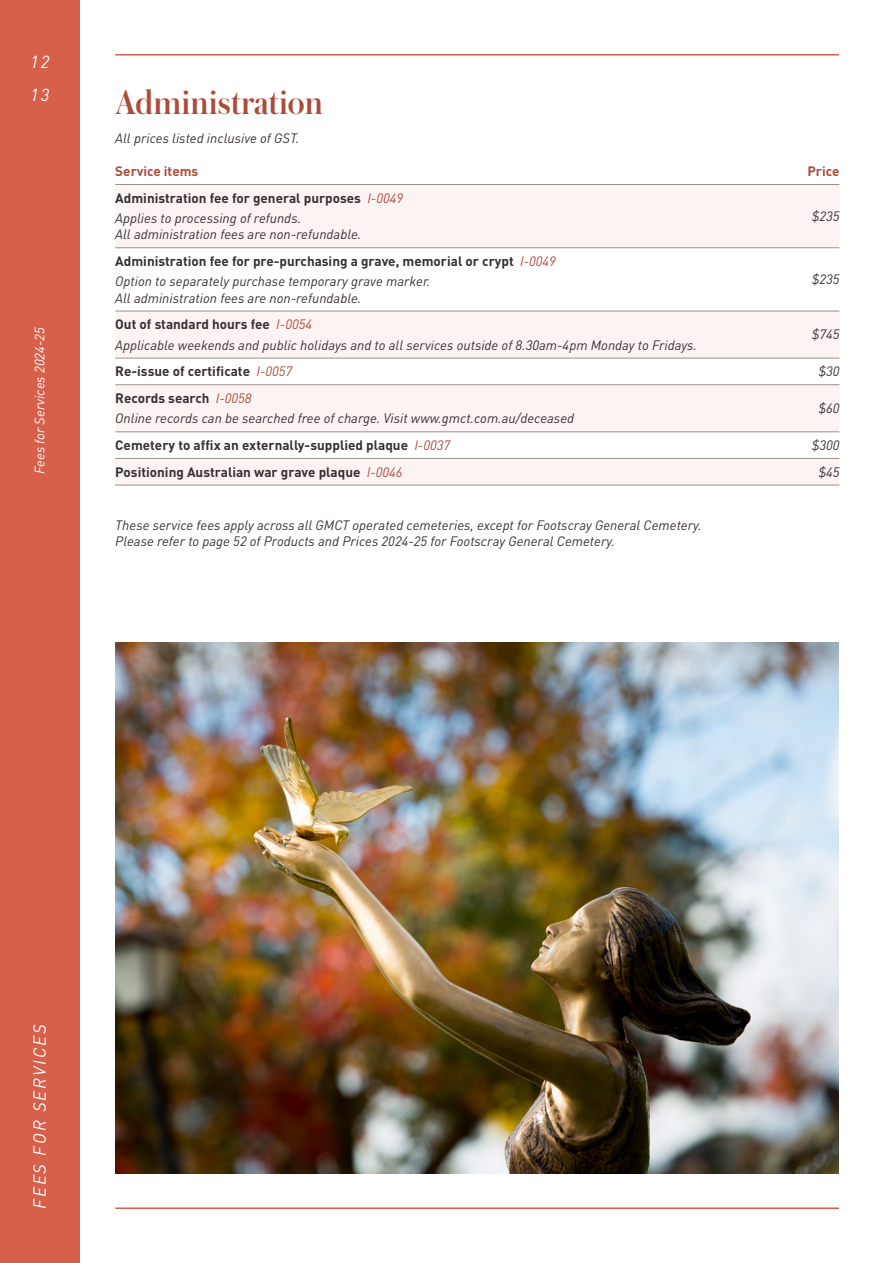
<style>
.page{position:relative;width:893px;height:1263px;background:#fff}
.page>*{position:absolute;margin:0;border:0;box-sizing:border-box;transform-origin:0 0}
.t1{font:500 36px "Austin";color:#ab4b39}
.t2{font:italic 17.25px/33.8px "DIN";letter-spacing:.12em;color:#fff}
.Table_L_A_regular_text{font:italic 13.5px/16.2px "DIN";color:#362f34}
.Table_L_A_regular_text-2{font:700 13.5px "DIN";color:#362f34}
.t3{font:italic 13.5px "DIN";color:#fff}
.Table_L_A_regular_text-3{font:700 13.5px "DIN";color:#ab4b39}
.s1{font-weight:400;font-style:italic;color:#ab4b39}
</style>
<div class="page">
<div style="left:0;top:0;width:80px;height:1263px;background:#d6604a"></div>
<hr style="left:115px;top:54px;width:724px;height:2px;background:#d6604a">
<hr style="left:115px;top:1207px;width:724px;height:2px;background:#d6604a">
<div style="left:115px;top:185px;width:724px;height:300px;background:#fcf4f2"></div>
<svg style="left:115px;top:248px;width:724px;height:210px"></svg>
<hr style="left:780px;top:184px;width:59px;height:1px;background:#96928c">
<hr style="left:780px;top:247px;width:59px;height:1px;background:#96928c">
<hr style="left:780px;top:311px;width:59px;height:1px;background:#96928c">
<hr style="left:780px;top:358px;width:59px;height:1px;background:#96928c">
<hr style="left:780px;top:384px;width:59px;height:1px;background:#96928c">
<hr style="left:780px;top:432px;width:59px;height:1px;background:#96928c">
<hr style="left:780px;top:458px;width:59px;height:1px;background:#96928c">
<hr style="left:780px;top:485px;width:59px;height:1px;background:#96928c">
<hr style="left:115px;top:184px;width:469px;height:1px;background:#96928c">
<hr style="left:584px;top:184px;width:196px;height:1px;background:#96928c">
<hr style="left:115px;top:311px;width:469px;height:1px;background:#96928c">
<hr style="left:584px;top:311px;width:196px;height:1px;background:#96928c">
<hr style="left:115px;top:384px;width:469px;height:1px;background:#96928c">
<hr style="left:584px;top:384px;width:196px;height:1px;background:#96928c">
<hr style="left:115px;top:458px;width:469px;height:1px;background:#96928c">
<hr style="left:584px;top:458px;width:196px;height:1px;background:#96928c">
<hr style="left:115px;top:247px;width:469px;height:1px;background:#96928c">
<hr style="left:584px;top:247px;width:196px;height:1px;background:#96928c">
<hr style="left:115px;top:358px;width:469px;height:1px;background:#96928c">
<hr style="left:584px;top:358px;width:196px;height:1px;background:#96928c">
<hr style="left:115px;top:432px;width:469px;height:1px;background:#96928c">
<hr style="left:584px;top:432px;width:196px;height:1px;background:#96928c">
<hr style="left:115px;top:485px;width:469px;height:1px;background:#96928c">
<hr style="left:584px;top:485px;width:196px;height:1px;background:#96928c">
<img style="left:115px;top:642px;width:724px;height:532px">
<p class="t2" style="left:30px;top:44px;width:21px">12<br>13</p>
<p class="t3" style="left:31px;top:474px;width:149px;rotate:-90deg">Fees for Services 2024-25</p>
<p class="t1" style="left:115px;top:77px;width:209px">Administration</p>
<p class="Table_L_A_regular_text" style="left:115px;top:129px;width:186px">All prices listed inclusive of GST.</p>
<p class="Table_L_A_regular_text-3" style="left:115px;top:162px;width:85px">Service items</p>
<p class="Table_L_A_regular_text-3" style="left:807px;top:162px;width:33px">Price</p>
<p class="Table_L_A_regular_text-2" style="left:115px;top:189px;width:289px">Administration fee for general purposes <span class="s1">I-0049</span></p>
<p class="Table_L_A_regular_text" style="left:115px;top:210px;width:248px">Applies to processing of refunds.<br>All administration fees are non-refundable.</p>
<p class="Table_L_A_regular_text" style="left:812px;top:208px;width:29px">$235</p>
<p class="Table_L_A_regular_text-2" style="left:115px;top:252px;width:442px">Administration fee for pre-purchasing a grave, memorial or crypt <span class="s1">I-0049</span></p>
<p class="Table_L_A_regular_text" style="left:115px;top:273px;width:317px">Option to separately purchase temporary grave marker.<br>All administration fees are non-refundable.</p>
<p class="Table_L_A_regular_text" style="left:812px;top:271px;width:29px">$235</p>
<p class="Table_L_A_regular_text-2" style="left:115px;top:315px;width:198px">Out of standard hours fee <span class="s1">I-0054</span></p>
<p class="Table_L_A_regular_text" style="left:115px;top:336px;width:583px">Applicable weekends and public holidays and to all services outside of 8.30am-4pm Monday to Fridays.</p>
<p class="Table_L_A_regular_text" style="left:812px;top:326px;width:29px">$745</p>
<p class="Table_L_A_regular_text-2" style="left:115px;top:363px;width:179px">Re-issue of certificate <span class="s1">I-0057</span></p>
<p class="Table_L_A_regular_text" style="left:818px;top:363px;width:23px">$30</p>
<p class="Table_L_A_regular_text-2" style="left:115px;top:389px;width:138px">Records search <span class="s1">I-0058</span></p>
<p class="Table_L_A_regular_text" style="left:115px;top:410px;width:460px">Online records can be searched free of charge. Visit www.gmct.com.au/deceased</p>
<p class="Table_L_A_regular_text" style="left:818px;top:400px;width:23px">$60</p>
<p class="Table_L_A_regular_text-2" style="left:115px;top:436px;width:336px">Cemetery to affix an externally-supplied plaque <span class="s1">I-0037</span></p>
<p class="Table_L_A_regular_text" style="left:812px;top:437px;width:29px">$300</p>
<p class="Table_L_A_regular_text-2" style="left:115px;top:463px;width:289px">Positioning Australian war grave plaque <span class="s1">I-0046</span></p>
<p class="Table_L_A_regular_text" style="left:818px;top:463px;width:23px">$45</p>
<p class="Table_L_A_regular_text" style="left:115px;top:517px;width:588px">These service fees apply across all GMCT operated cemeteries, except for Footscray General Cemetery.<br>Please refer to page 52 of Products and Prices 2024-25 for Footscray General Cemetery.</p>
<p class="t2" style="left:22px;top:1209px;width:186px;rotate:-90deg">FEES FOR SERVICES</p>
</div>
